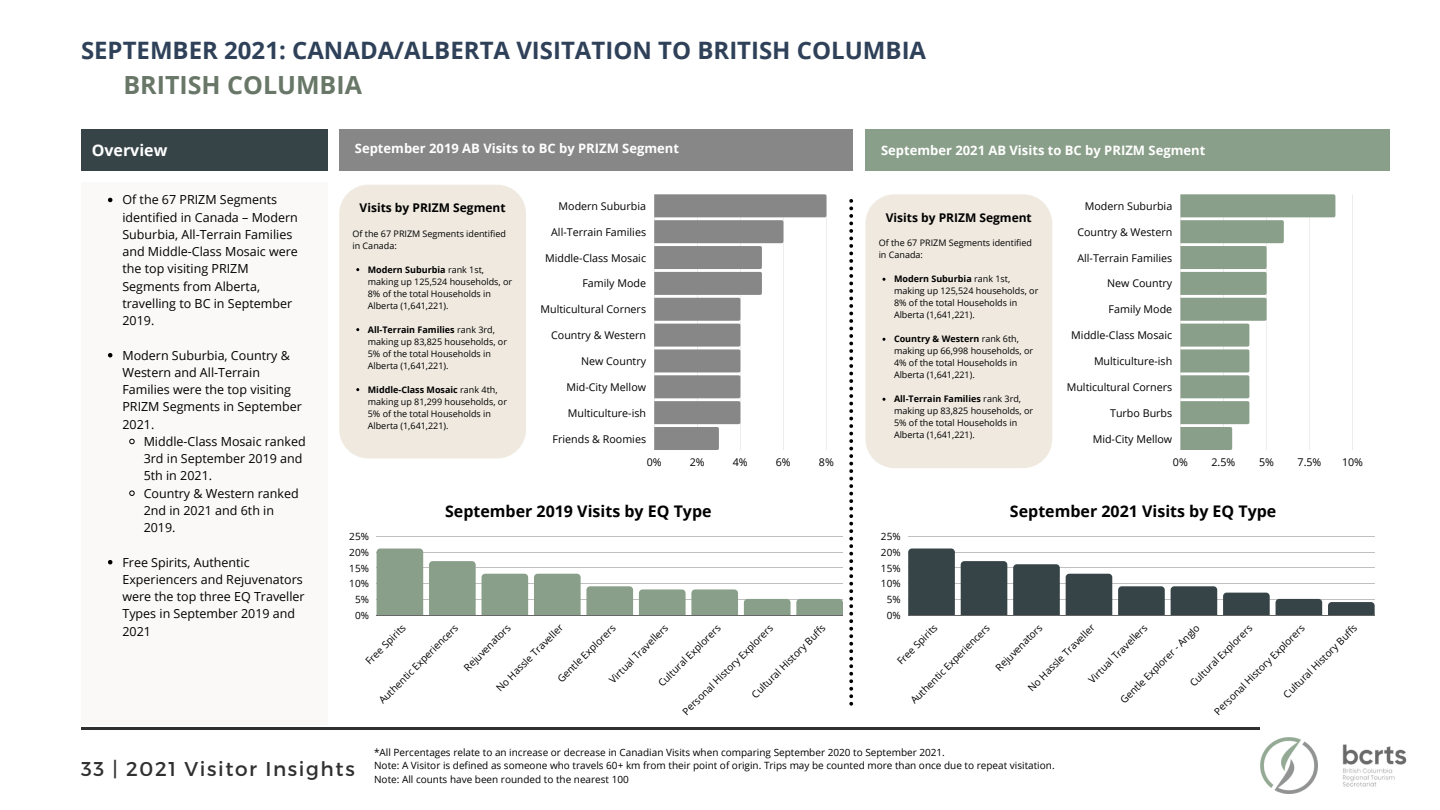
<style>
.page{position:relative;width:1440px;height:810px;background:#fff}
.page>*{position:absolute;margin:0;border:0;box-sizing:border-box;transform-origin:0 0}
.t1{font:700 25px "Open Sans";color:#687767}
.t2{font:700 24px "Open Sans";color:#2f4159}
.t3{font:20px "Montserrat";letter-spacing:.08em;color:#303030}
.t4{font:700 16px "Open Sans";color:#000}
.t5{font:700 16px "Open Sans";color:#fff}
.t6{font:700 13px "Open Sans";color:#fff}
.t7{font:12.5px/17.2px "Open Sans";color:#000}
.t8{font:700 12px "Open Sans";color:#000}
.t9{font:10.7px "Open Sans";color:#000}
.t10{font:10px/15.8px "Open Sans";color:#000;text-align:center}
.t11{font:9px/12px "Open Sans";color:#000}
.s1{font-weight:700}
</style>
<div class="page">
<div style="left:81px;top:129px;width:247px;height:42px;background:#374447"></div>
<div style="left:339px;top:129px;width:514px;height:42px;background:#878787"></div>
<div style="left:81px;top:182px;width:247px;height:542px;background:#fbf9f7"></div>
<div style="left:866px;top:129px;width:524px;height:42px;background:#899f89"></div>
<div style="left:865px;top:194px;width:187px;height:274px;background:#efe9df;border-radius:29px"></div>
<svg style="left:849px;top:199px;width:4px;height:507px"></svg>
<hr style="left:81px;top:728px;width:1179px;height:2px;background:#303030">
<img style="left:1342px;top:744px;width:65px;height:43px">
<div style="left:339px;top:185px;width:187px;height:273px;background:#efe9df;border-radius:29px"></div>
<svg style="left:108px;top:198px;width:4px;height:4px"></svg>
<svg style="left:108px;top:353px;width:4px;height:4px"></svg>
<svg style="left:129px;top:438px;width:6px;height:7px"></svg>
<svg style="left:129px;top:490px;width:6px;height:6px"></svg>
<svg style="left:108px;top:560px;width:4px;height:4px"></svg>
<img style="left:1261px;top:738px;width:56px;height:56px">
<hr style="left:1352px;top:194px;width:1px;height:256px;background:#000">
<svg style="left:1180px;top:194px;width:155px;height:256px"></svg>
<hr style="left:908px;top:536px;width:467px;height:1px;background:#000">
<hr style="left:908px;top:552px;width:467px;height:1px;background:#000">
<hr style="left:908px;top:567px;width:467px;height:1px;background:#000">
<hr style="left:908px;top:583px;width:467px;height:1px;background:#000">
<hr style="left:908px;top:599px;width:467px;height:1px;background:#000">
<hr style="left:908px;top:615px;width:467px;height:1px;background:#000">
<div style="left:908px;top:549px;width:47px;height:66px;background:#374447"></div>
<div style="left:961px;top:561px;width:46px;height:54px;background:#374447"></div>
<div style="left:1013px;top:564px;width:47px;height:51px;background:#374447"></div>
<div style="left:1066px;top:574px;width:46px;height:41px;background:#374447"></div>
<svg style="left:1118px;top:586px;width:47px;height:29px"></svg>
<svg style="left:1171px;top:586px;width:46px;height:29px"></svg>
<svg style="left:1223px;top:593px;width:47px;height:22px"></svg>
<svg style="left:1276px;top:599px;width:46px;height:16px"></svg>
<svg style="left:1328px;top:602px;width:47px;height:13px"></svg>
<hr style="left:826px;top:194px;width:1px;height:256px;background:#000">
<svg style="left:654px;top:194px;width:172px;height:256px"></svg>
<hr style="left:377px;top:536px;width:466px;height:1px;background:#000">
<hr style="left:377px;top:552px;width:466px;height:1px;background:#000">
<hr style="left:377px;top:567px;width:466px;height:1px;background:#000">
<hr style="left:377px;top:583px;width:466px;height:1px;background:#000">
<hr style="left:377px;top:599px;width:466px;height:1px;background:#000">
<hr style="left:377px;top:615px;width:466px;height:1px;background:#000">
<div style="left:377px;top:549px;width:46px;height:66px;background:#899f89"></div>
<div style="left:429px;top:561px;width:47px;height:54px;background:#899f89"></div>
<div style="left:482px;top:574px;width:46px;height:41px;background:#899f89"></div>
<svg style="left:534px;top:574px;width:99px;height:41px"></svg>
<svg style="left:639px;top:589px;width:99px;height:26px;background:#92a692"></svg>
<svg style="left:744px;top:599px;width:99px;height:16px;background:#90a490"></svg>
<h2 class="t2" style="left:81px;top:34px;width:847px">SEPTEMBER 2021: CANADA/ALBERTA VISITATION TO BRITISH COLUMBIA</h2>
<h1 class="t1" style="left:123px;top:67px;width:240px">BRITISH COLUMBIA</h1>
<h3 class="t6" style="left:355px;top:139px;width:326px">September 2019 AB Visits to BC by PRIZM Segment</h3>
<h3 class="t5" style="left:92px;top:139px;width:77px">Overview</h3>
<h3 class="t6" style="left:881px;top:141px;width:326px">September 2021 AB Visits to BC by PRIZM Segment</h3>
<h3 class="t7" style="left:122px;top:191px;width:177px">Of the 67 PRIZM Segments identified in Canada – Modern<br>Suburbia, All-Terrain Families and Middle-Class Mosaic were the top visiting PRIZM<br>Segments from Alberta, travelling to BC in September<br>2019.</h3>
<h3 class="t7" style="left:122px;top:346px;width:181px">Modern Suburbia, Country &amp;<br>Western and All-Terrain<br>Families were the top visiting<br>PRIZM Segments in September<br>2021.</h3>
<h3 class="t7" style="left:144px;top:433px;width:164px">Middle-Class Mosaic ranked<br>3rd in September 2019 and<br>5th in 2021.<br>Country &amp; Western ranked<br>2nd in 2021 and 6th in<br>2019.</h3>
<h3 class="t7" style="left:122px;top:553px;width:184px">Free Spirits, Authentic<br>Experiencers and Rejuvenators were the top three EQ Traveller<br>Types in September 2019 and<br>2021</h3>
<h3 class="t8" style="left:360px;top:199px;width:148px">Visits by PRIZM Segment</h3>
<p class="t11" style="left:353px;top:227px;width:155px">Of the 67 PRIZM Segments identified in Canada:</p>
<p class="t11" style="left:368px;top:263px;width:146px"><span class="s1">Modern Suburbia</span> rank 1st, making up 125,524 households, or<br>8% of the total Households in<br>Alberta (1,641,221).</p>
<p class="t11" style="left:368px;top:323px;width:141px"><span class="s1">All-Terrain Families</span> rank 3rd, making up 83,825 households, or<br>5% of the total Households in<br>Alberta (1,641,221).</p>
<p class="t11" style="left:368px;top:383px;width:141px"><span class="s1">Middle-Class Mosaic</span> rank 4th, making up 81,299 households, or<br>5% of the total Households in<br>Alberta (1,641,221).</p>
<p class="t9" style="left:559px;top:199px;width:89px">Modern Suburbia</p>
<p class="t9" style="left:551px;top:224px;width:96px">All-Terrain Families</p>
<p class="t9" style="left:545px;top:250px;width:102px">Middle-Class Mosaic</p>
<p class="t9" style="left:582px;top:276px;width:65px">Family Mode</p>
<p class="t9" style="left:541px;top:302px;width:107px">Multicultural Corners</p>
<p class="t9" style="left:551px;top:328px;width:96px">Country &amp; Western</p>
<p class="t9" style="left:581px;top:354px;width:67px">New Country</p>
<p class="t9" style="left:567px;top:379px;width:81px">Mid-City Mellow</p>
<p class="t9" style="left:568px;top:405px;width:80px">Multiculture-ish</p>
<p class="t9" style="left:553px;top:431px;width:95px">Friends &amp; Roomies</p>
<p class="t9" style="left:647px;top:454px;width:16px">0%</p>
<p class="t9" style="left:690px;top:454px;width:16px">2%</p>
<p class="t9" style="left:733px;top:454px;width:16px">4%</p>
<p class="t9" style="left:776px;top:454px;width:16px">6%</p>
<p class="t9" style="left:819px;top:454px;width:16px">8%</p>
<p class="t10" style="left:349px;top:528px;width:21px">25%<br>20%<br>15%<br>10%<br>5%<br>0%</p>
<h3 class="t4" style="left:445px;top:499px;width:268px">September 2019 Visits by EQ Type</h3>
<p class="t10" style="left:492px;top:684px;width:91px;rotate:-45deg">No Hassle Traveller</p>
<p class="t10" style="left:654px;top:679px;width:85px;rotate:-45deg">Cultural Explorers</p>
<p class="t10" style="left:361px;top:657px;width:54px;rotate:-45deg">Free Spirits</p>
<p class="t10" style="left:605px;top:675px;width:80px;rotate:-45deg">Virtual Travellers</p>
<p class="t10" style="left:375px;top:696px;width:109px;rotate:-45deg">Authentic Experiencers</p>
<p class="t10" style="left:460px;top:663px;width:63px;rotate:-45deg">Rejuvenators</p>
<p class="t10" style="left:748px;top:690px;width:101px;rotate:-45deg">Cultural History Buffs</p>
<p class="t10" style="left:553px;top:675px;width:79px;rotate:-45deg">Gentle Explorers</p>
<p class="t10" style="left:678px;top:707px;width:125px;rotate:-45deg">Personal History Explorers</p>
<h3 class="t8" style="left:886px;top:209px;width:148px">Visits by PRIZM Segment</h3>
<p class="t11" style="left:879px;top:237px;width:155px">Of the 67 PRIZM Segments identified in Canada:</p>
<p class="t11" style="left:894px;top:273px;width:146px"><span class="s1">Modern Suburbia</span> rank 1st, making up 125,524 households, or<br>8% of the total Households in<br>Alberta (1,641,221).</p>
<p class="t11" style="left:894px;top:333px;width:141px"><span class="s1">Country &amp; Western</span> rank 6th, making up 66,998 households, or<br>4% of the total Households in<br>Alberta (1,641,221).</p>
<p class="t11" style="left:894px;top:393px;width:141px"><span class="s1">All-Terrain Families</span> rank 3rd, making up 83,825 households, or<br>5% of the total Households in<br>Alberta (1,641,221).</p>
<p class="t9" style="left:1085px;top:199px;width:89px">Modern Suburbia</p>
<p class="t9" style="left:1077px;top:224px;width:96px">Country &amp; Western</p>
<p class="t9" style="left:1077px;top:250px;width:96px">All-Terrain Families</p>
<p class="t9" style="left:1107px;top:276px;width:67px">New Country</p>
<p class="t9" style="left:1109px;top:302px;width:65px">Family Mode</p>
<p class="t9" style="left:1071px;top:328px;width:102px">Middle-Class Mosaic</p>
<p class="t9" style="left:1094px;top:354px;width:80px">Multiculture-ish</p>
<p class="t9" style="left:1067px;top:379px;width:107px">Multicultural Corners</p>
<p class="t9" style="left:1110px;top:405px;width:64px">Turbo Burbs</p>
<p class="t9" style="left:1093px;top:431px;width:81px">Mid-City Mellow</p>
<p class="t9" style="left:1173px;top:454px;width:16px">0%</p>
<p class="t9" style="left:1212px;top:454px;width:25px">2.5%</p>
<p class="t9" style="left:1259px;top:454px;width:16px">5%</p>
<p class="t9" style="left:1298px;top:454px;width:25px">7.5%</p>
<p class="t9" style="left:1342px;top:454px;width:23px">10%</p>
<p class="t10" style="left:881px;top:528px;width:21px">25%<br>20%<br>15%<br>10%<br>5%<br>0%</p>
<h3 class="t4" style="left:1010px;top:499px;width:268px">September 2021 Visits by EQ Type</h3>
<p class="t10" style="left:1024px;top:684px;width:91px;rotate:-45deg">No Hassle Traveller</p>
<p class="t10" style="left:1186px;top:679px;width:85px;rotate:-45deg">Cultural Explorers</p>
<p class="t10" style="left:893px;top:657px;width:54px;rotate:-45deg">Free Spirits</p>
<p class="t10" style="left:1084px;top:675px;width:80px;rotate:-45deg">Virtual Travellers</p>
<p class="t10" style="left:906px;top:696px;width:109px;rotate:-45deg">Authentic Experiencers</p>
<p class="t10" style="left:992px;top:663px;width:63px;rotate:-45deg">Rejuvenators</p>
<p class="t10" style="left:1279px;top:690px;width:101px;rotate:-45deg">Cultural History Buffs</p>
<p class="t10" style="left:1210px;top:707px;width:125px;rotate:-45deg">Personal History Explorers</p>
<p class="t10" style="left:1116px;top:696px;width:109px;rotate:-45deg">Gentle Explorer - Anglo</p>
<h3 class="t3" style="left:81px;top:756px;width:275px">33 | 2021 Visitor Insights</h3>
<p class="t10" style="left:374px;top:745px;width:682px;line-height:13.5px;text-align:left">*All Percentages relate to an increase or decrease in Canadian Visits when comparing September 2020 to September 2021.<br>Note: A Visitor is defined as someone who travels 60+ km from their point of origin. Trips may be counted more than once due to repeat visitation.<br>Note: All counts have been rounded to the nearest 100</p>
</div>
